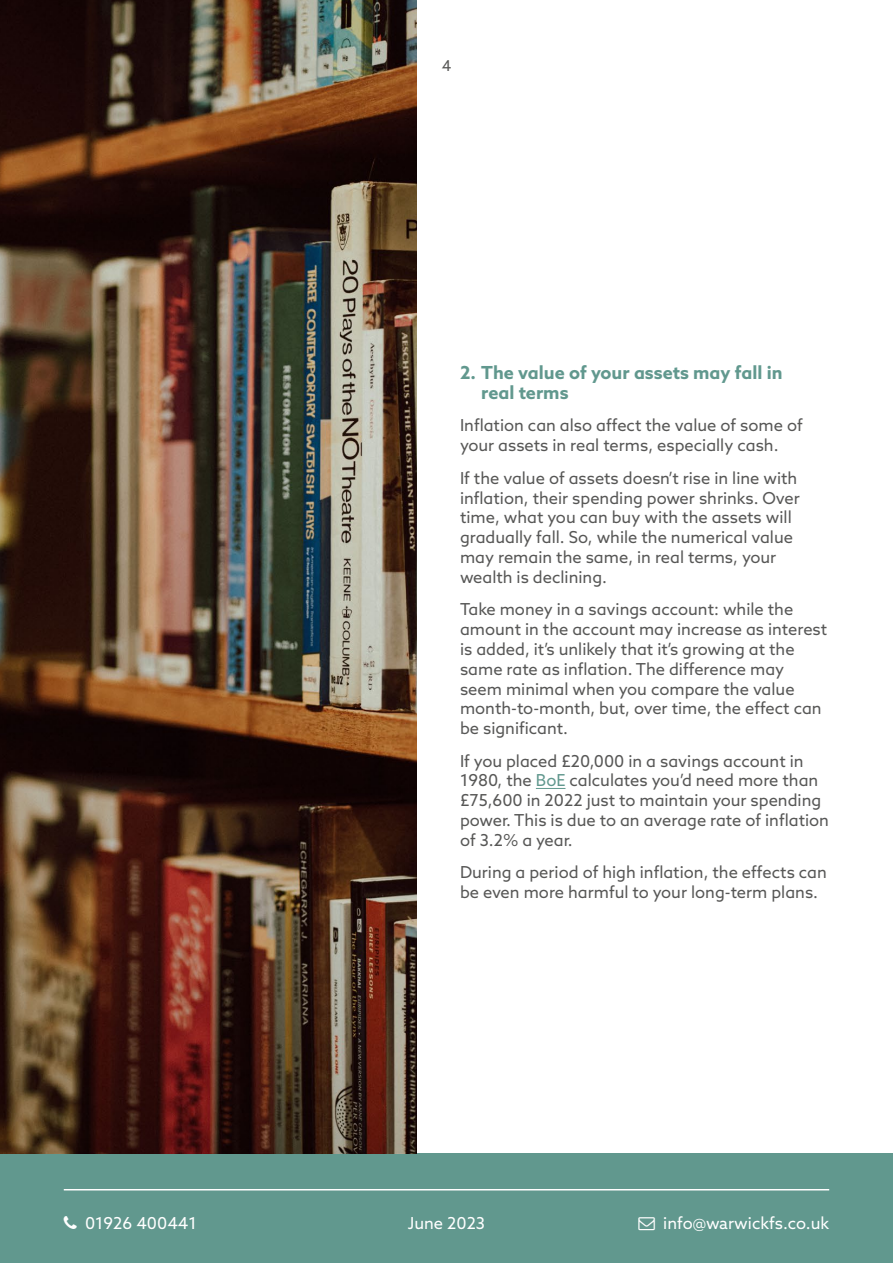
<style>
.page{position:relative;width:893px;height:1263px;background:#fff}
.page>*{position:absolute;margin:0;border:0;box-sizing:border-box;transform-origin:0 0}
.t1{font:700 18px/19.8px "Azo Sans";color:#61988e}
.t2{font:16.5px/19.8px "Azo Sans";color:#575756}
.t3{font:16.5px "Azo Sans";color:#fff}
.t4{font:15px "Azo Sans";color:#575756}
.s1{color:#61988e}
</style>
<div class="page">
<div style="left:0;top:1153px;width:893px;height:110px;background:#61988e"></div>
<hr style="left:64px;top:1189px;width:765px;height:1px;background:#fff">
<svg style="left:536px;top:788px;width:29px;height:1px"></svg>
<img style="left:0;top:0;width:417px;height:1153px">
<p class="t4" style="left:442px;top:56px;width:11px">4</p>
<p class="t1" style="left:481px;top:362px;width:303px;text-indent:-21px">2. The value of your assets may fall in real terms</p>
<p class="t2" style="left:460px;top:415px;width:344px">Inflation can also affect the value of some of your assets in real terms, especially cash.</p>
<p class="t2" style="left:460px;top:468px;width:341px">If the value of assets doesn’t rise in line with inflation, their spending power shrinks. Over time, what you can buy with the assets will gradually fall. So, while the numerical value may remain the same, in real terms, your wealth is declining.</p>
<p class="t2" style="left:460px;top:599px;width:369px">Take money in a savings account: while the amount in the account may increase as interest is added, it’s unlikely that it’s growing at the same rate as inflation. The difference may seem minimal when you compare the value month-to-month, but, over time, the effect can be significant.</p>
<p class="t2" style="left:460px;top:751px;width:371px">If you placed £20,000 in a savings account in 1980, the <span class="s1">BoE</span> calculates you’d need more than £75,600 in 2022 just to maintain your spending power. This is due to an average rate of inflation of 3.2% a year.</p>
<p class="t2" style="left:460px;top:862px;width:368px">During a period of high inflation, the effects can be even more harmful to your long-term plans.</p>
<p class="t3" style="left:85px;top:1212px;width:113px">01926 400441</p>
<p class="t3" style="left:663px;top:1212px;width:167px">info@warwickfs.co.uk</p>
<p class="t3" style="left:408px;top:1213px;width:79px">June 2023</p>
</div>
